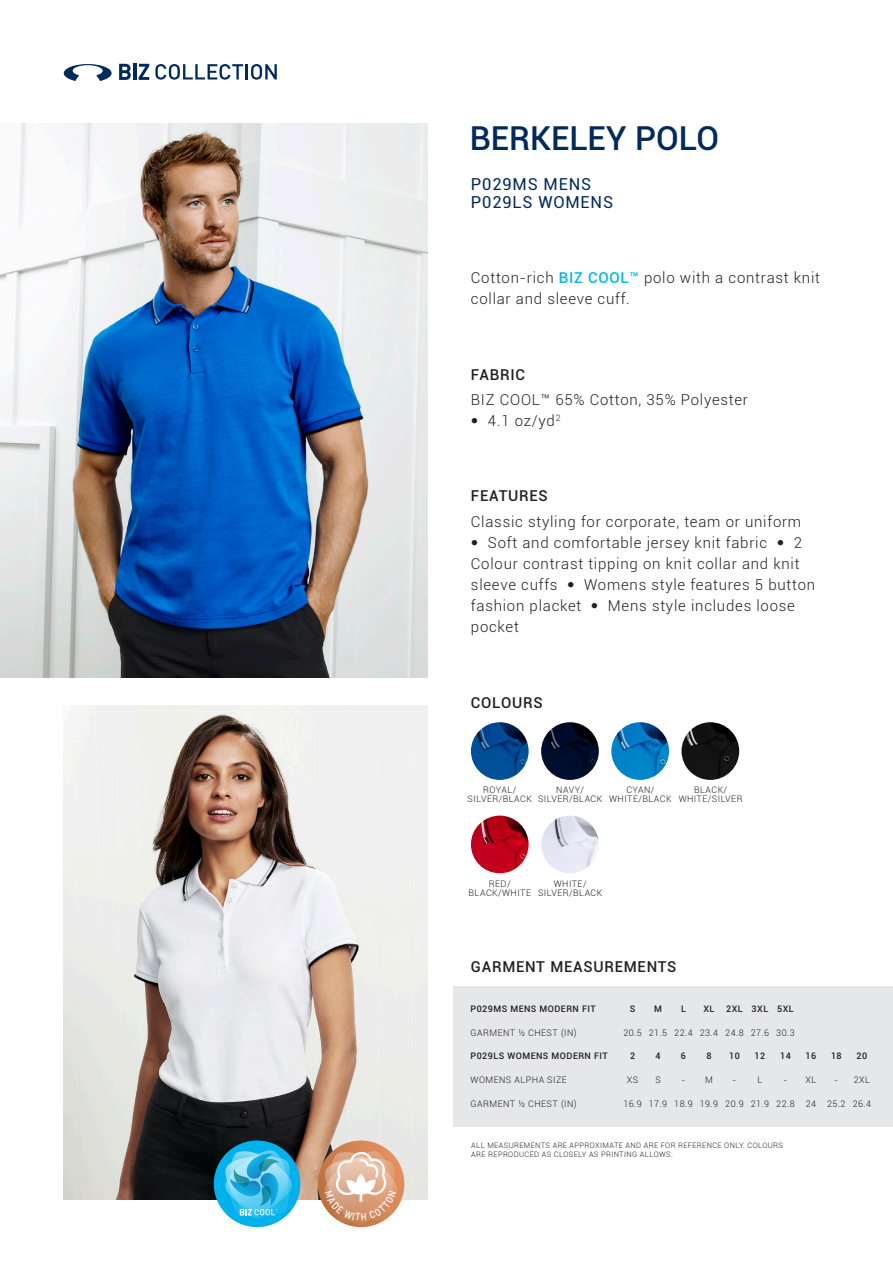
<style>
.page{position:relative;width:893px;height:1263px;background:#fff}
.page>*{position:absolute;margin:0;border:0;box-sizing:border-box;transform-origin:0 0}
.t1{font:500 33px "Roboto";color:#00295c}
.t2{font:16.5px "Roboto";letter-spacing:.05em;color:#00295c}
.Bullet_Points{font:300 15px/21px "Roboto";letter-spacing:.05em;color:#231f20}
.Bullet_Points-2{font:500 15px "Roboto";letter-spacing:.05em;color:#231f20}
.Table_Normal{font:300 9px "Roboto";letter-spacing:.05em;color:#231f20}
.Bullet_Points-3{font:300 9px "Roboto";letter-spacing:.05em;color:#231f20}
.t3{font:500 9px "Roboto";letter-spacing:.05em;color:#231f20}
.Table_Normal-2{font:300 7.5px/9px "Roboto";letter-spacing:.05em;color:#231f20}
.s1{font-weight:500;color:#00b8de}
.s2{font-family:"Helvetica Neue LT Std";font-weight:100;font-stretch:condensed}
</style>
<div class="page">
<img style="left:0;top:124px;width:428px;height:553px">
<svg style="left:64px;top:64px;width:48px;height:17px"></svg>
<svg style="left:119px;top:64px;width:12px;height:16px"></svg>
<hr style="left:133px;top:64px;width:3px;height:16px;background:#00295c">
<svg style="left:139px;top:64px;width:10px;height:16px"></svg>
<svg style="left:155px;top:64px;width:122px;height:16px"></svg>
<img style="left:471px;top:722px;width:58px;height:58px;border-radius:29px">
<img style="left:471px;top:816px;width:58px;height:57px;border-radius:29px">
<img style="left:541px;top:722px;width:58px;height:58px;border-radius:29px">
<img style="left:541px;top:816px;width:58px;height:57px;border-radius:29px">
<img style="left:611px;top:722px;width:58px;height:58px;border-radius:29px">
<img style="left:681px;top:722px;width:58px;height:58px;border-radius:29px">
<img style="left:64px;top:705px;width:364px;height:494px">
<svg style="left:318px;top:1140px;width:86px;height:87px"></svg>
<div style="left:214px;top:1140px;width:86px;height:87px;background:#00b1ec;border-radius:50%"></div>
<svg style="left:224px;top:1145px;width:72px;height:74px"></svg>
<div style="left:454px;top:986px;width:439px;height:141px;background:#e6e7e9"></div>
<svg style="left:325px;top:1151px;width:72px;height:74px"></svg>
<p class="t1" style="left:470px;top:115px;width:251px">BERKELEY POLO</p>
<p class="t2" style="left:471px;top:173px;width:122px">P029MS MENS</p>
<p class="t2" style="left:471px;top:191px;width:144px">P029LS WOMENS</p>
<p class="Bullet_Points" style="left:471px;top:267px;width:351px">Cotton-rich <span class="s1">BIZ COOL™</span> polo with a contrast knit collar and sleeve cuff.</p>
<p class="Bullet_Points-2" style="left:471px;top:364px;width:56px">FABRIC</p>
<p class="Bullet_Points" style="left:471px;top:389px;width:279px">BIZ COOL™ 65% Cotton, 35% Polyester</p>
<p class="Bullet_Points" style="left:471px;top:410px;width:91px"><span class="s2">•</span> 4.1 oz/yd<sup>2</sup></p>
<p class="Bullet_Points-2" style="left:471px;top:485px;width:78px">FEATURES</p>
<p class="Bullet_Points" style="left:471px;top:510px;width:332px">Classic styling for corporate, team or uniform</p>
<p class="Bullet_Points" style="left:471px;top:531px;width:346px"><span class="s2">•</span> Soft and comfortable jersey knit fabric <span class="s2">•</span> 2<br>Colour contrast tipping on knit collar and knit sleeve cuffs <span class="s2">•</span> Womens style features 5 button fashion placket <span class="s2">•</span> Mens style includes loose pocket</p>
<p class="Bullet_Points-2" style="left:471px;top:692px;width:73px">COLOURS</p>
<p class="Bullet_Points-3" style="left:483px;top:784px;width:35px">ROYAL/</p>
<p class="Bullet_Points-3" style="left:468px;top:793px;width:66px">SILVER/BLACK</p>
<p class="Bullet_Points-3" style="left:626px;top:784px;width:30px">CYAN/</p>
<p class="Bullet_Points-3" style="left:609px;top:793px;width:64px">WHITE/BLACK</p>
<p class="Bullet_Points-3" style="left:694px;top:784px;width:35px">BLACK/</p>
<p class="Bullet_Points-3" style="left:679px;top:793px;width:65px">WHITE/SILVER</p>
<p class="Bullet_Points-3" style="left:556px;top:784px;width:29px">NAVY/</p>
<p class="Bullet_Points-3" style="left:538px;top:793px;width:66px">SILVER/BLACK</p>
<p class="Bullet_Points-3" style="left:489px;top:877px;width:23px">RED/</p>
<p class="Bullet_Points-3" style="left:469px;top:886px;width:64px">BLACK/WHITE</p>
<p class="Bullet_Points-3" style="left:554px;top:877px;width:34px">WHITE/</p>
<p class="Bullet_Points-3" style="left:538px;top:886px;width:66px">SILVER/BLACK</p>
<p class="Bullet_Points-2" style="left:471px;top:956px;width:207px">GARMENT MEASUREMENTS</p>
<p class="t3" style="left:471px;top:1002px;width:127px">P029MS MENS MODERN FIT</p>
<p class="t3" style="left:630px;top:1002px;width:7px">S</p>
<p class="t3" style="left:654px;top:1002px;width:9px">M</p>
<p class="t3" style="left:681px;top:1002px;width:6px">L</p>
<p class="t3" style="left:703px;top:1002px;width:13px">XL</p>
<p class="t3" style="left:726px;top:1002px;width:18px">2XL</p>
<p class="t3" style="left:752px;top:1002px;width:18px">3XL</p>
<p class="t3" style="left:777px;top:1002px;width:18px">5XL</p>
<p class="Table_Normal" style="left:471px;top:1026px;width:108px">GARMENT ½ CHEST (IN)</p>
<p class="Table_Normal" style="left:623px;top:1026px;width:20px">20.5</p>
<p class="Table_Normal" style="left:649px;top:1026px;width:20px">21.5</p>
<p class="Table_Normal" style="left:674px;top:1026px;width:20px">22.4</p>
<p class="Table_Normal" style="left:700px;top:1026px;width:20px">23.4</p>
<p class="Table_Normal" style="left:725px;top:1026px;width:20px">24.8</p>
<p class="Table_Normal" style="left:751px;top:1026px;width:20px">27.6</p>
<p class="Table_Normal" style="left:776px;top:1026px;width:20px">30.3</p>
<p class="t3" style="left:471px;top:1050px;width:139px">P029LS WOMENS MODERN FIT</p>
<p class="t3" style="left:630px;top:1050px;width:7px">2</p>
<p class="t3" style="left:655px;top:1050px;width:7px">4</p>
<p class="t3" style="left:681px;top:1050px;width:7px">6</p>
<p class="t3" style="left:706px;top:1050px;width:7px">8</p>
<p class="t3" style="left:729px;top:1050px;width:12px">10</p>
<p class="t3" style="left:755px;top:1050px;width:12px">12</p>
<p class="t3" style="left:780px;top:1050px;width:12px">14</p>
<p class="t3" style="left:806px;top:1050px;width:12px">16</p>
<p class="t3" style="left:831px;top:1050px;width:12px">18</p>
<p class="t3" style="left:856px;top:1050px;width:12px">20</p>
<p class="Table_Normal" style="left:471px;top:1074px;width:98px">WOMENS ALPHA SIZE</p>
<p class="Table_Normal" style="left:627px;top:1074px;width:13px">XS</p>
<p class="Table_Normal" style="left:655px;top:1074px;width:7px">S</p>
<p class="Table_Normal" style="left:682px;top:1074px;width:5px">-</p>
<p class="Table_Normal" style="left:705px;top:1074px;width:9px">M</p>
<p class="Table_Normal" style="left:733px;top:1074px;width:5px">-</p>
<p class="Table_Normal" style="left:757px;top:1074px;width:6px">L</p>
<p class="Table_Normal" style="left:783px;top:1074px;width:5px">-</p>
<p class="Table_Normal" style="left:805px;top:1074px;width:12px">XL</p>
<p class="Table_Normal" style="left:834px;top:1074px;width:5px">-</p>
<p class="Table_Normal" style="left:854px;top:1074px;width:18px">2XL</p>
<p class="Table_Normal" style="left:471px;top:1097px;width:108px">GARMENT ½ CHEST (IN)</p>
<p class="Table_Normal" style="left:623px;top:1097px;width:20px">16.9</p>
<p class="Table_Normal" style="left:649px;top:1097px;width:20px">17.9</p>
<p class="Table_Normal" style="left:674px;top:1097px;width:20px">18.9</p>
<p class="Table_Normal" style="left:700px;top:1097px;width:20px">19.9</p>
<p class="Table_Normal" style="left:725px;top:1097px;width:20px">20.9</p>
<p class="Table_Normal" style="left:751px;top:1097px;width:20px">21.9</p>
<p class="Table_Normal" style="left:776px;top:1097px;width:20px">22.8</p>
<p class="Table_Normal" style="left:806px;top:1097px;width:12px">24</p>
<p class="Table_Normal" style="left:827px;top:1097px;width:20px">25.2</p>
<p class="Table_Normal" style="left:853px;top:1097px;width:20px">26.4</p>
<p class="Table_Normal-2" style="left:471px;top:1140px;width:313px">ALL MEASUREMENTS ARE APPROXIMATE AND ARE FOR REFERENCE ONLY. COLOURS<br>ARE REPRODUCED AS CLOSELY AS PRINTING ALLOWS.</p>
</div>
